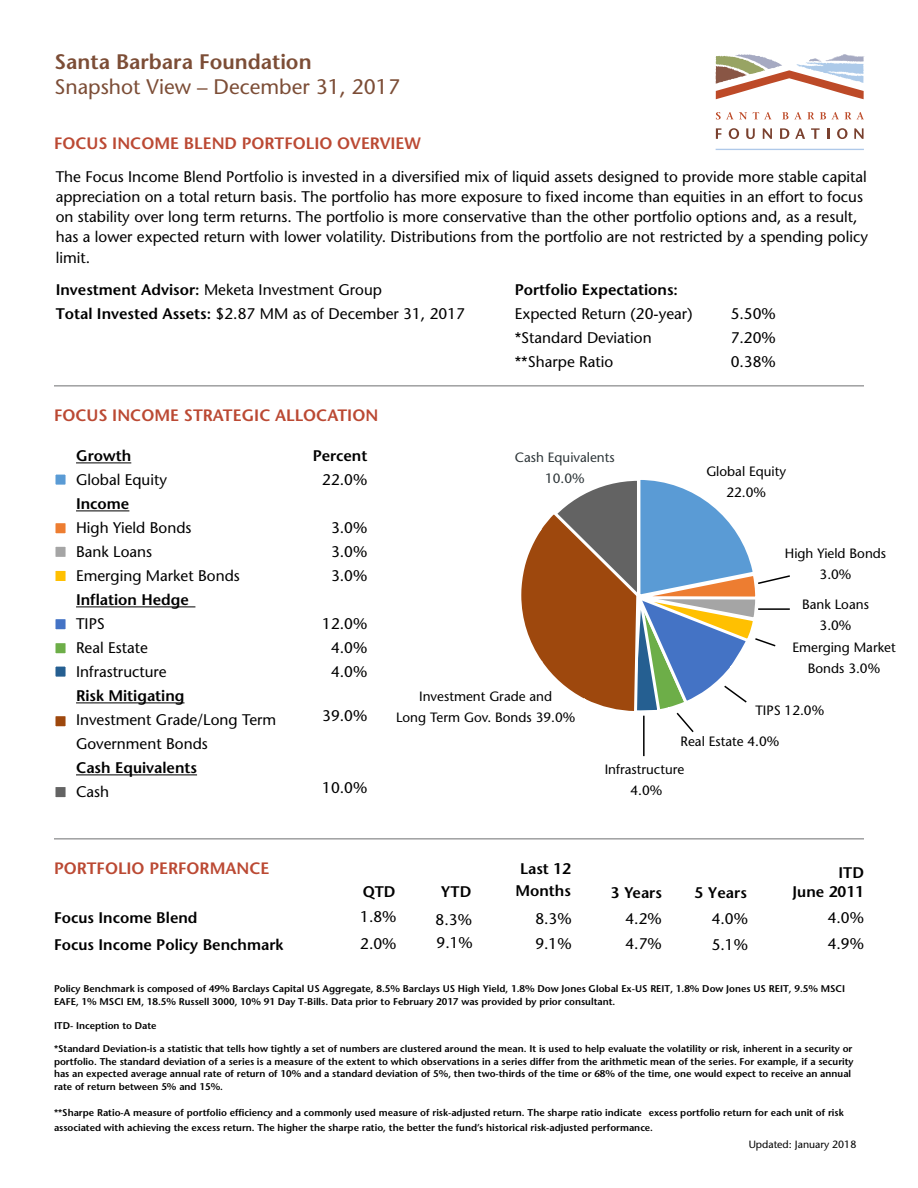
<style>
.page{position:relative;width:918px;height:1188px;background:#fff}
.page>*{position:absolute;margin:0;border:0;box-sizing:border-box;transform-origin:0 0}
.t1{font:500 21px "Stone Sans Std";color:#7c4d36}
.t2{font:600 21px "Stone Sans Std";color:#7c4d36}
.t3{font:600 16.5px "Stone Sans Std";color:#bb4933}
.t4{font:500 15.3px/24px "Stone Sans Std";color:#000}
.t5{font:600 15.3px/27px "Stone Sans Std";color:#000}
.t6{font:500 13.5px/21px "Stone Sans Std";color:#000;text-align:center}
.t7{font:500 13.5px/21px "Stone Sans Std";color:#2e3639;text-align:center}
.t8{font:500 10.5px "Stone Sans Std";color:#000}
.t9{font:600 9.75px/12.8px "Stone Sans Std";color:#000}
.s1{font-weight:600}
</style>
<div class="page">
<hr style="left:54px;top:838px;width:810px;height:1px;background:#6d6e71">
<hr style="left:54px;top:386px;width:810px;height:1px;background:#6d6e71">
<svg style="left:716px;top:54px;width:149px;height:45px"></svg>
<svg style="left:716px;top:128px;width:5px;height:11px"></svg>
<svg style="left:729px;top:128px;width:10px;height:11px"></svg>
<svg style="left:746px;top:128px;width:9px;height:11px"></svg>
<svg style="left:763px;top:128px;width:9px;height:11px"></svg>
<svg style="left:780px;top:128px;width:9px;height:11px"></svg>
<svg style="left:795px;top:128px;width:10px;height:11px"></svg>
<svg style="left:811px;top:128px;width:9px;height:11px"></svg>
<svg style="left:827px;top:128px;width:3px;height:11px"></svg>
<svg style="left:837px;top:128px;width:11px;height:11px"></svg>
<svg style="left:854px;top:128px;width:10px;height:11px"></svg>
<svg style="left:716px;top:112px;width:17px;height:7px"></svg>
<svg style="left:739px;top:112px;width:8px;height:7px"></svg>
<svg style="left:753px;top:112px;width:18px;height:7px"></svg>
<svg style="left:782px;top:112px;width:6px;height:7px"></svg>
<svg style="left:795px;top:112px;width:19px;height:7px"></svg>
<svg style="left:820px;top:112px;width:6px;height:7px"></svg>
<svg style="left:832px;top:112px;width:7px;height:7px"></svg>
<svg style="left:845px;top:112px;width:6px;height:7px"></svg>
<svg style="left:857px;top:112px;width:7px;height:7px"></svg>
<hr style="left:716px;top:149px;width:148px;height:1px;background:#afc9e9">
<hr style="left:76px;top:463px;width:55px;height:1px;background:#000">
<hr style="left:76px;top:511px;width:53px;height:1px;background:#000">
<hr style="left:76px;top:607px;width:119px;height:1px;background:#000">
<hr style="left:76px;top:703px;width:109px;height:1px;background:#000">
<hr style="left:76px;top:775px;width:121px;height:1px;background:#000">
<div style="left:52px;top:664px;width:17px;height:16px;background:#255f91;border:3px solid #fff"></div>
<div style="left:52px;top:713px;width:17px;height:16px;background:#9e480d;border:3px solid #fff"></div>
<div style="left:52px;top:616px;width:17px;height:16px;background:#4473c5;border:3px solid #fff"></div>
<div style="left:52px;top:784px;width:17px;height:16px;background:#636363;border:3px solid #fff"></div>
<div style="left:52px;top:568px;width:17px;height:16px;background:#ffc001;border:3px solid #fff"></div>
<div style="left:52px;top:544px;width:17px;height:16px;background:#a5a5a5;border:3px solid #fff"></div>
<div style="left:52px;top:640px;width:17px;height:16px;background:#6dae48;border:3px solid #fff"></div>
<div style="left:52px;top:472px;width:17px;height:16px;background:#5a9bd5;border:3px solid #fff"></div>
<div style="left:52px;top:520px;width:17px;height:16px;background:#ed7d31;border:3px solid #fff"></div>
<svg style="left:521px;top:480px;width:269px;height:253px"></svg>
<hr style="left:643px;top:716px;width:2px;height:40px;background:#000">
<h1 class="t2" style="left:55px;top:49px;width:259px">Santa Barbara Foundation</h1>
<h1 class="t1" style="left:55px;top:74px;width:347px">Snapshot View – December 31, 2017</h1>
<h2 class="t3" style="left:54px;top:133px;width:369px">FOCUS INCOME BLEND PORTFOLIO OVERVIEW</h2>
<p class="t4" style="left:56px;top:166px;width:814px;line-height:20.2px">The Focus Income Blend Portfolio is invested in a diversified mix of liquid assets designed to provide more stable capital appreciation on a total return basis. The portfolio has more exposure to fixed income than equities in an effort to focus on stability over long term returns. The portfolio is more conservative than the other portfolio options and, as a result, has a lower expected return with lower volatility. Distributions from the portfolio are not restricted by a spending policy limit.</p>
<h3 class="t5" style="left:515px;top:276px;width:165px">Portfolio Expectations:</h3>
<h3 class="t4" style="left:515px;top:302px;width:179px">Expected Return (20-year)</h3>
<h3 class="t4" style="left:731px;top:302px;width:47px">5.50%</h3>
<h3 class="t4" style="left:515px;top:326px;width:139px">*Standard Deviation</h3>
<h3 class="t4" style="left:731px;top:326px;width:47px">7.20%</h3>
<h3 class="t4" style="left:515px;top:350px;width:100px">**Sharpe Ratio</h3>
<h3 class="t4" style="left:731px;top:350px;width:47px">0.38%</h3>
<h3 class="t4" style="left:56px;top:278px;width:411px"><span class="s1">Investment Advisor:</span> Meketa Investment Group<br><span class="s1">Total Invested Assets:</span> $2.87 MM as of December 31, 2017</h3>
<h2 class="t3" style="left:54px;top:405px;width:326px">FOCUS INCOME STRATEGIC ALLOCATION</h2>
<h3 class="t5" style="left:76px;top:443px;width:57px">Growth</h3>
<h3 class="t4" style="left:76px;top:468px;width:92px">Global Equity</h3>
<h3 class="t5" style="left:76px;top:491px;width:55px">Income</h3>
<h3 class="t4" style="left:76px;top:516px;width:165px">High Yield Bonds<br>Bank Loans<br>Emerging Market Bonds</h3>
<h3 class="t5" style="left:76px;top:587px;width:114px">Inflation Hedge</h3>
<h3 class="t4" style="left:76px;top:612px;width:92px">TIPS<br>Real Estate<br>Infrastructure</h3>
<h3 class="t5" style="left:76px;top:683px;width:110px">Risk Mitigating</h3>
<h3 class="t4" style="left:76px;top:708px;width:202px">Investment Grade/Long Term<br>Government Bonds</h3>
<h3 class="t5" style="left:76px;top:755px;width:123px">Cash Equivalents</h3>
<h3 class="t4" style="left:76px;top:780px;width:35px">Cash</h3>
<h3 class="t5" style="left:313px;top:443px;width:56px">Percent</h3>
<h3 class="t4" style="left:322px;top:468px;width:47px">22.0%</h3>
<h3 class="t4" style="left:331px;top:516px;width:38px;text-align:justify">3.0% 3.0% 3.0%</h3>
<h3 class="t4" style="left:322px;top:612px;width:47px;text-align:center">12.0%<br>4.0%<br>4.0%</h3>
<h3 class="t4" style="left:322px;top:704px;width:47px">39.0%</h3>
<h3 class="t4" style="left:322px;top:776px;width:47px">10.0%</h3>
<h3 class="t7" style="left:515px;top:447px;width:101px">Cash Equivalents<br>10.0%</h3>
<h3 class="t6" style="left:706px;top:461px;width:81px">Global Equity<br>22.0%</h3>
<h3 class="t6" style="left:396px;top:686px;width:181px">Investment Grade and<br>Long Term Gov. Bonds 39.0%</h3>
<h3 class="t6" style="left:785px;top:542px;width:103px">High Yield Bonds<br>3.0%</h3>
<h3 class="t6" style="left:802px;top:594px;width:68px">Bank Loans</h3>
<h3 class="t6" style="left:820px;top:615px;width:33px">3.0%</h3>
<h3 class="t6" style="left:792px;top:637px;width:105px">Emerging Market</h3>
<h3 class="t6" style="left:808px;top:658px;width:74px">Bonds 3.0%</h3>
<h3 class="t6" style="left:755px;top:700px;width:70px">TIPS 12.0%</h3>
<h3 class="t6" style="left:605px;top:728px;width:176px;line-height:27.5px;text-align:left;text-indent:76px">Real Estate 4.0%<br>Infrastructure</h3>
<h3 class="t6" style="left:631px;top:780px;width:33px">4.0%</h3>
<h2 class="t3" style="left:54px;top:858px;width:217px">PORTFOLIO PERFORMANCE</h2>
<h3 class="t5" style="left:54px;top:904px;width:231px">Focus Income Blend<br>Focus Income Policy Benchmark</h3>
<h3 class="t5" style="left:363px;top:879px;width:34px">QTD</h3>
<h3 class="t4" style="left:360px;top:903px;width:38px;line-height:27px">1.8%<br>2.0%</h3>
<h3 class="t5" style="left:441px;top:879px;width:32px">YTD</h3>
<h3 class="t4" style="left:436px;top:908px;width:39px;line-height:23.1px">8.3%<br>9.1%</h3>
<h3 class="t5" style="left:515px;top:857px;width:57px;line-height:22.8px;text-align:center">Last 12<br>Months</h3>
<h3 class="t4" style="left:535px;top:907px;width:38px">8.3%<br>9.1%</h3>
<h3 class="t5" style="left:611px;top:880px;width:53px">3 Years</h3>
<h3 class="t4" style="left:625px;top:907px;width:38px">4.2%<br>4.7%</h3>
<h3 class="t5" style="left:695px;top:879px;width:54px">5 Years</h3>
<h3 class="t4" style="left:712px;top:907px;width:38px;line-height:25px">4.0%<br>5.1%</h3>
<h3 class="t5" style="left:793px;top:862px;width:73px;line-height:20px;text-align:right">ITD<br>June 2011</h3>
<h3 class="t4" style="left:828px;top:904px;width:38px;line-height:26.2px">4.0%<br>4.9%</h3>
<p class="t9" style="left:54px;top:983px;width:793px;line-height:12.1px">Policy Benchmark is composed of 49% Barclays Capital US Aggregate, 8.5% Barclays US High Yield, 1.8% Dow Jones Global Ex-US REIT, 1.8% Dow Jones US REIT, 9.5% MSCI<br>EAFE, 1% MSCI EM, 18.5% Russell 3000, 10% 91 Day T-Bills. Data prior to February 2017 was provided by prior consultant.</p>
<p class="t9" style="left:54px;top:1019px;width:104px">ITD- Inception to Date</p>
<p class="t9" style="left:54px;top:1042px;width:801px">*Standard Deviation-is a statistic that tells how tightly a set of numbers are clustered around the mean. It is used to help evaluate the volatility or risk, inherent in a security or portfolio. The standard deviation of a series is a measure of the extent to which observations in a series differ from the arithmetic mean of the series. For example, if a security has an expected average annual rate of return of 10% and a standard deviation of 5%, then two-thirds of the time or 68% of the time, one would expect to receive an annual rate of return between 5% and 15%.</p>
<p class="t9" style="left:54px;top:1105px;width:791px;line-height:15px">**Sharpe Ratio-A measure of portfolio efficiency and a commonly used measure of risk-adjusted return. The sharpe ratio indicate excess portfolio return for each unit of risk associated with achieving the excess return. The higher the sharpe ratio, the better the fund’s historical risk-adjusted performance.</p>
<p class="t8" style="left:749px;top:1138px;width:109px">Updated: January 2018</p>
</div>
